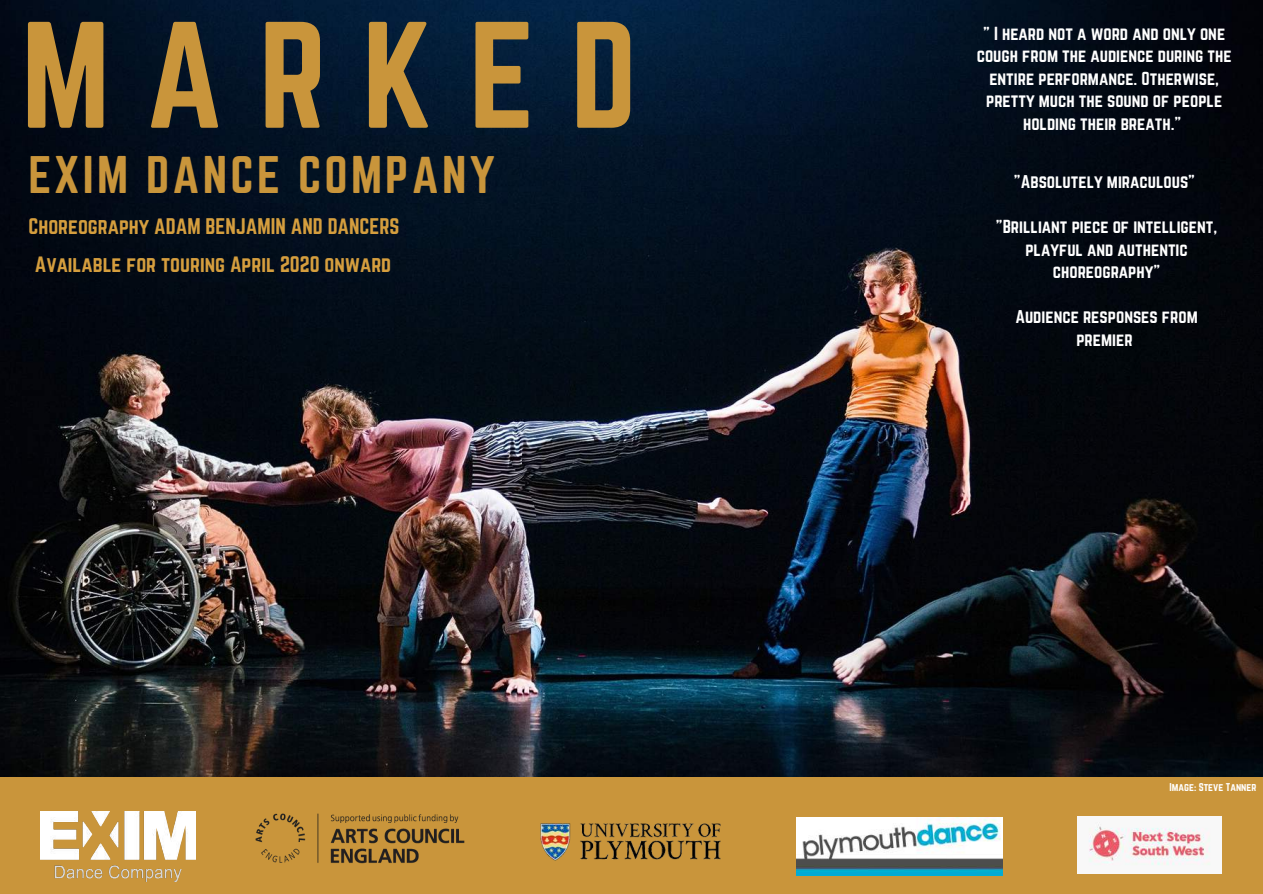
<style>
.page{position:relative;width:1263px;height:894px;background:#fff}
.page>*{position:absolute;margin:0;border:0;box-sizing:border-box;transform-origin:0 0}
.t1{font:132.3px "Norwester";letter-spacing:.27em;color:#c9953b}
.t2{font:46.35px "Norwester";letter-spacing:.07em;color:#c9953b}
.t3{font:19.8px/38.5px "Norwester";color:#d59e3e;text-align:center}
.t4{font:16.5px/22.5px "Norwester";color:#fff;text-align:center}
.t5{font:9.9px "Norwester";color:#fff}
</style>
<div class="page">
<div style="left:0;top:0;width:1263px;height:893px;background:#c9953b"></div>
<img style="left:0;top:0;width:1263px;height:776px">
<img style="left:41px;top:811px;width:155px;height:70px">
<img style="left:1077px;top:816px;width:144px;height:57px">
<img style="left:540px;top:823px;width:181px;height:38px">
<img style="left:796px;top:817px;width:206px;height:58px">
<img style="left:255px;top:813px;width:210px;height:51px">
<h1 class="t1" style="left:21px;top:12px;width:617px">MARKED</h1>
<h2 class="t2" style="left:28px;top:152px;width:468px">EXIM DANCE COMPANY</h2>
<p class="t3" style="left:28px;top:207px;width:372px">Choreography ADAM BENJAMIN AND DANCERS<br>Available for touring April 2020 onward</p>
<p class="t4" style="left:977px;top:23px;width:256px">" I heard not a word and only one cough from the audience during the entire performance. Otherwise, pretty much the sound of people holding their breath."</p>
<p class="t4" style="left:1014px;top:171px;width:183px">"Absolutely miraculous”</p>
<p class="t4" style="left:996px;top:216px;width:223px">"Brilliant piece of intelligent, playful and authentic choreography”</p>
<p class="t4" style="left:1015px;top:306px;width:184px">Audience responses from premier</p>
<p class="t5" style="left:1169px;top:782px;width:88px">Image: Steve Tanner</p>
</div>
